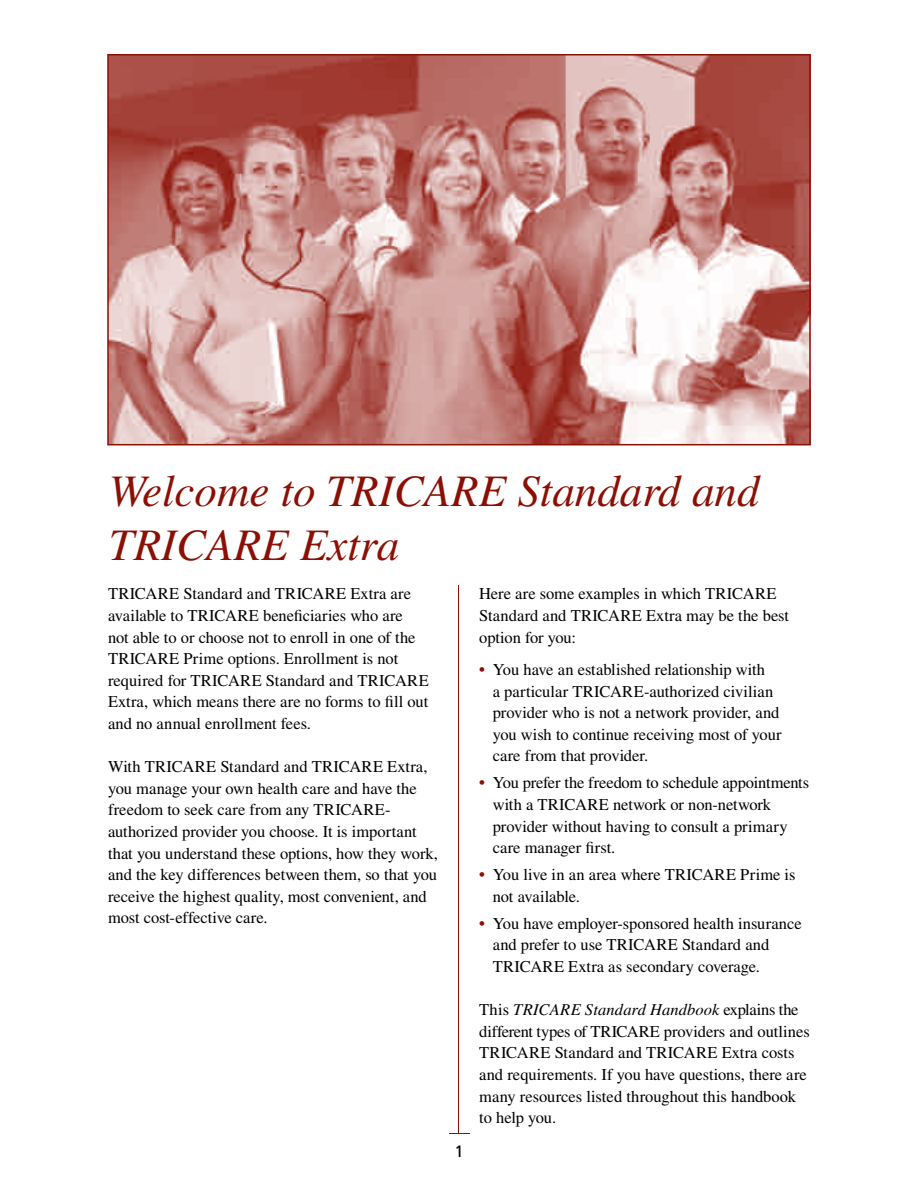
<style>
.page{position:relative;width:918px;height:1188px;background:#fff}
.page>*{position:absolute;margin:0;border:0;box-sizing:border-box;transform-origin:0 0}
.t1{font:italic 45px/54px "Times";color:#8b0f04}
.t2{font:16.5px/21.6px "Times";letter-spacing:-.005em;color:#000}
.t3{font:16.5px "Frutiger LT";color:#000}
.s1{font-weight:700;color:#8b0f04}
.s2{font-style:italic}
</style>
<div class="page">
<hr style="left:459px;top:585px;width:1px;height:549px;background:#8b0f04">
<svg style="left:107px;top:54px;width:704px;height:391px;background:#c58883"></svg>
<h1 class="t1" style="left:109px;top:464px;width:652px">Welcome to TRICARE Standard and<br>TRICARE Extra</h1>
<p class="t2" style="left:108px;top:583px;width:322px">TRICARE Standard and TRICARE Extra are available to TRICARE beneficiaries who are<br>not able to or choose not to enroll in one of the TRICARE Prime options. Enrollment is not required for TRICARE Standard and TRICARE Extra, which means there are no forms to fill out and no annual enrollment fees.</p>
<p class="t2" style="left:108px;top:756px;width:331px">With TRICARE Standard and TRICARE Extra, you manage your own health care and have the freedom to seek care from any TRICARE&shy;authorized provider you choose. It is important that you understand these options, how they work, and the key differences between them, so that you receive the highest quality, most convenient, and most cost-effective care.</p>
<p class="t3" style="left:454px;top:1142px;width:11px">1</p>
<p class="t2" style="left:479px;top:583px;width:311px">Here are some examples in which TRICARE<br>Standard and TRICARE Extra may be the best option for you:</p>
<p class="t2" style="left:493px;top:659px;width:290px;text-indent:-13px"><span class="s1">•</span> You have an established relationship with<br>a particular TRICARE-authorized civilian provider who is not a network provider, and you wish to continue receiving most of your care from that provider.</p>
<p class="t2" style="left:493px;top:772px;width:318px;text-indent:-13px"><span class="s1">•</span> You prefer the freedom to schedule appointments with a TRICARE network or non-network provider without having to consult a primary care manager first.</p>
<p class="t2" style="left:493px;top:864px;width:304px;text-indent:-13px"><span class="s1">•</span> You live in an area where TRICARE Prime is not available.</p>
<p class="t2" style="left:493px;top:912px;width:311px;text-indent:-13px"><span class="s1">•</span> You have employer-sponsored health insurance and prefer to use TRICARE Standard and<br>TRICARE Extra as secondary coverage.</p>
<p class="t2" style="left:479px;top:999px;width:332px">This <span class="s2">TRICARE Standard Handbook</span> explains the different types of TRICARE providers and outlines TRICARE Standard and TRICARE Extra costs and requirements. If you have questions, there are many resources listed throughout this handbook to help you.</p>
</div>
